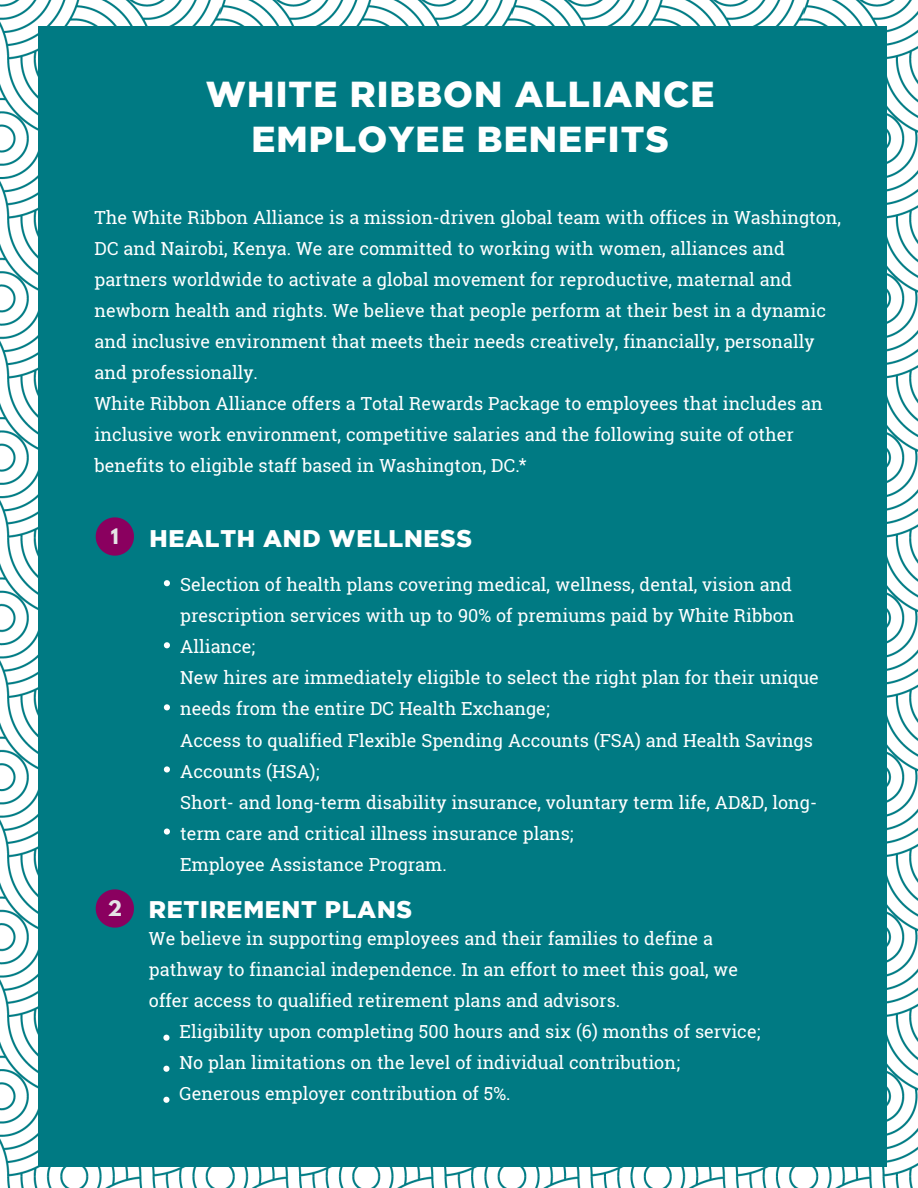
<style>
.page{position:relative;width:918px;height:1188px;background:#fff}
.page>*{position:absolute;margin:0;border:0;box-sizing:border-box;transform-origin:0 0}
.t1{font:900 36px/45px "Gotham";letter-spacing:.03em;color:#fff;text-align:center}
.t2{font:900 24px "Gotham";letter-spacing:.03em;color:#fff}
.t3{font:700 19.05px "League Spartan";color:#e5e5e6}
.t4{font:18px/31px "Roboto Slab";color:#fff}
</style>
<div class="page">
<img style="left:0;top:0;width:918px;height:1188px">
<div style="left:38px;top:26px;width:849px;height:1141px;background:#007a83"></div>
<svg style="left:96px;top:517px;width:38px;height:39px"></svg>
<svg style="left:164px;top:580px;width:6px;height:6px"></svg>
<svg style="left:164px;top:642px;width:6px;height:6px"></svg>
<svg style="left:164px;top:704px;width:6px;height:6px"></svg>
<svg style="left:164px;top:766px;width:6px;height:7px"></svg>
<svg style="left:164px;top:829px;width:6px;height:6px"></svg>
<svg style="left:96px;top:889px;width:38px;height:39px"></svg>
<svg style="left:163px;top:1035px;width:7px;height:6px"></svg>
<svg style="left:163px;top:1066px;width:7px;height:6px"></svg>
<svg style="left:163px;top:1097px;width:7px;height:6px"></svg>
<p class="t1" style="left:206px;top:74px;width:510px">WHITE RIBBON ALLIANCE<br>EMPLOYEE BENEFITS</p>
<p class="t4" style="left:95px;top:201px;width:748px">The White Ribbon Alliance is a mission-driven global team with offices in Washington, DC and Nairobi, Kenya. We are committed to working with women, alliances and partners worldwide to activate a global movement for reproductive, maternal and newborn health and rights. We believe that people perform at their best in a dynamic and inclusive environment that meets their needs creatively, financially, personally and professionally.<br>White Ribbon Alliance offers a Total Rewards Package to employees that includes an inclusive work environment, competitive salaries and the following suite of other benefits to eligible staff based in Washington, DC. *</p>
<p class="t3" style="left:111px;top:526px;width:9px">1</p>
<p class="t2" style="left:149px;top:530px;width:324px">HEALTH AND WELLNESS</p>
<p class="t4" style="left:180px;top:569px;width:640px">Selection of health plans covering medical, wellness, dental, vision and prescription services with up to 90% of premiums paid by White Ribbon Alliance;<br>New hires are immediately eligible to select the right plan for their unique needs from the entire DC Health Exchange;<br>Access to qualified Flexible Spending Accounts (FSA) and Health Savings Accounts (HSA);<br>Short- and long-term disability insurance, voluntary term life, AD&amp;D, long&shy;term care and critical illness insurance plans;<br>Employee Assistance Program.</p>
<p class="t3" style="left:108px;top:898px;width:16px">2</p>
<p class="t2" style="left:149px;top:901px;width:265px">RETIREMENT PLANS</p>
<p class="t4" style="left:149px;top:922px;width:591px">We believe in supporting employees and their families to define a pathway to financial independence. In an effort to meet this goal, we offer access to qualified retirement plans and advisors.</p>
<p class="t4" style="left:180px;top:1016px;width:582px">Eligibility upon completing 500 hours and six (6) months of service;<br>No plan limitations on the level of individual contribution;<br>Generous employer contribution of 5%.</p>
</div>
